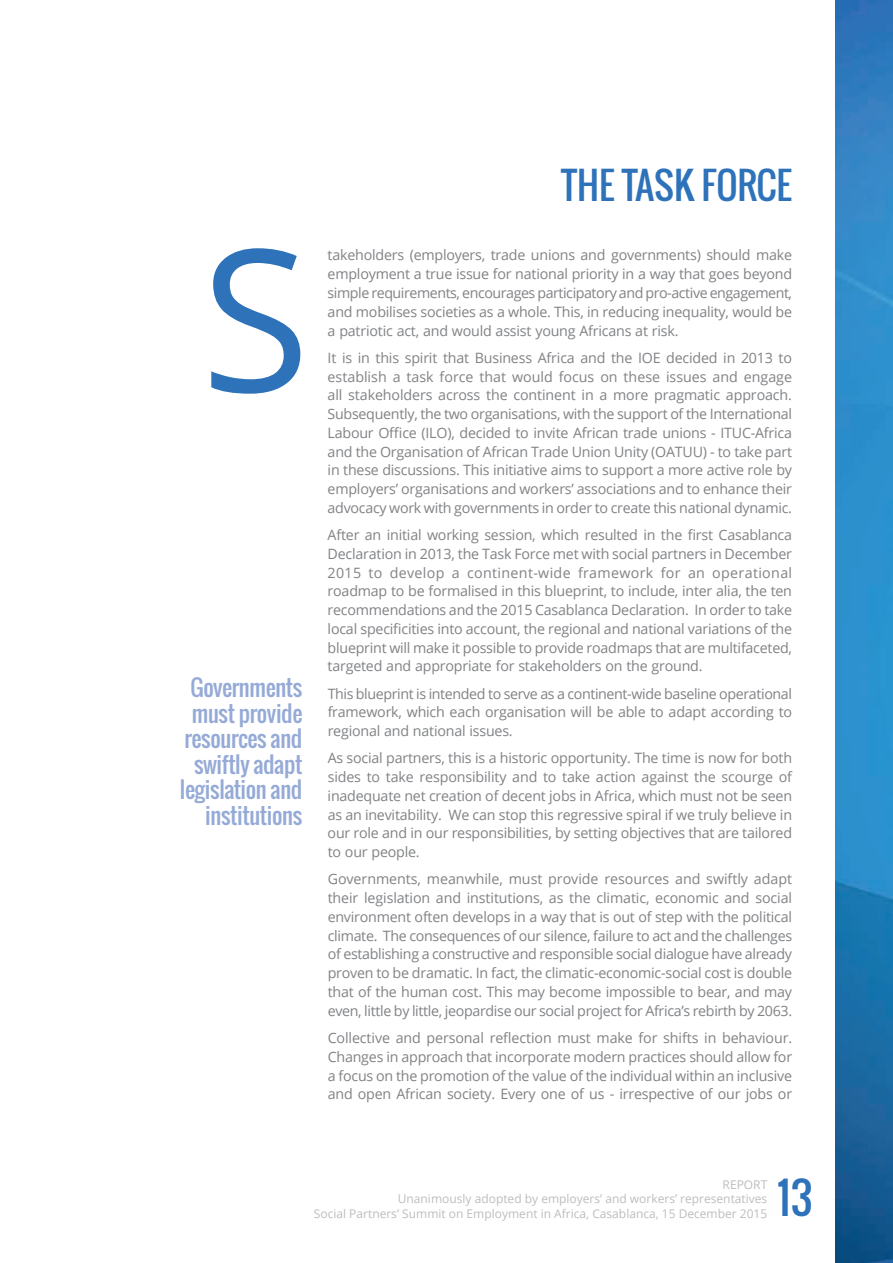
<style>
.page{position:relative;width:893px;height:1263px;background:#fff}
.page>*{position:absolute;margin:0;border:0;box-sizing:border-box;transform-origin:0 0}
.t1{font:198.15px "Open Sans";color:#2e72ba}
.t2{font:42.75px "Oswald";color:#2e72ba}
.t3{font:36.9px "Oswald";color:#2e72ba}
.t4{font:22.5px/25.5px "Oswald";letter-spacing:-.015em;color:#95aad7;text-align:right}
.t5{font:14.25px/18.8px "Open Sans";letter-spacing:-.015em;color:#808285;text-align:justify}
.t6{font:12px/14.4px "Open Sans";color:#bcbdc0;text-align:right}
</style>
<div class="page">
<img style="left:835px;top:0;width:58px;height:1263px">
<h1 class="t1" style="left:201px;top:184px;width:110px">S</h1>
<h3 class="t4" style="left:180px;top:675px;width:124px">Governments must provide resources and swiftly adapt legislation and institutions</h3>
<h3 class="t3" style="left:561px;top:157px;width:232px">THE TASK FORCE</h3>
<p class="t5" style="left:328px;top:246px;width:466px">takeholders (employers, trade unions and governments) should make employment a true issue for national priority in a way that goes beyond simple requirements, encourages participatory and pro-active engagement, and mobilises societies as a whole. This, in reducing inequality, would be a patriotic act, and would assist young Africans at risk.</p>
<p class="t5" style="left:328px;top:348px;width:466px">It is in this spirit that Business Africa and the IOE decided in 2013 to establish a task force that would focus on these issues and engage all stakeholders across the continent in a more pragmatic approach.<br>Subsequently, the two organisations, with the support of the International Labour Office (ILO), decided to invite African trade unions - ITUC-Africa and the Organisation of African Trade Union Unity (OATUU) - to take part in these discussions. This initiative aims to support a more active role by employers’ organisations and workers’ associations and to enhance their advocacy work with governments in order to create this national dynamic.</p>
<p class="t5" style="left:328px;top:525px;width:466px">After an initial working session, which resulted in the first Casablanca Declaration in 2013, the Task Force met with social partners in December 2015 to develop a continent-wide framework for an operational roadmap to be formalised in this blueprint, to include, inter alia, the ten recommendations and the 2015 Casablanca Declaration. In order to take local specificities into account, the regional and national variations of the blueprint will make it possible to provide roadmaps that are multifaceted, targeted and appropriate for stakeholders on the ground.</p>
<p class="t5" style="left:328px;top:684px;width:466px">This blueprint is intended to serve as a continent-wide baseline operational framework, which each organisation will be able to adapt according to regional and national issues.</p>
<p class="t5" style="left:328px;top:748px;width:466px">As social partners, this is a historic opportunity. The time is now for both sides to take responsibility and to take action against the scourge of inadequate net creation of decent jobs in Africa, which must not be seen as an inevitability. We can stop this regressive spiral if we truly believe in our role and in our responsibilities, by setting objectives that are tailored to our people.</p>
<p class="t5" style="left:328px;top:869px;width:466px">Governments, meanwhile, must provide resources and swiftly adapt their legislation and institutions, as the climatic, economic and social environment often develops in a way that is out of step with the political climate. The consequences of our silence, failure to act and the challenges of establishing a constructive and responsible social dialogue have already proven to be dramatic. In fact, the climatic-economic-social cost is double that of the human cost. This may become impossible to bear, and may even, little by little, jeopardise our social project for Africa’s rebirth by 2063.</p>
<p class="t5" style="left:328px;top:1028px;width:466px">Collective and personal reflection must make for shifts in behaviour.<br>Changes in approach that incorporate modern practices should allow for a focus on the promotion of the value of the individual within an inclusive and open African society. Every one of us - irrespective of our jobs or</p>
<p class="t6" style="left:314px;top:1177px;width:455px">REPORT<br>Unanimously adopted by employers’ and workers’ representatives<br>Social Partners’ Summit on Employment in Africa, Casablanca, 15 December 2015</p>
<h2 class="t2" style="left:777px;top:1165px;width:36px">13</h2>
</div>
